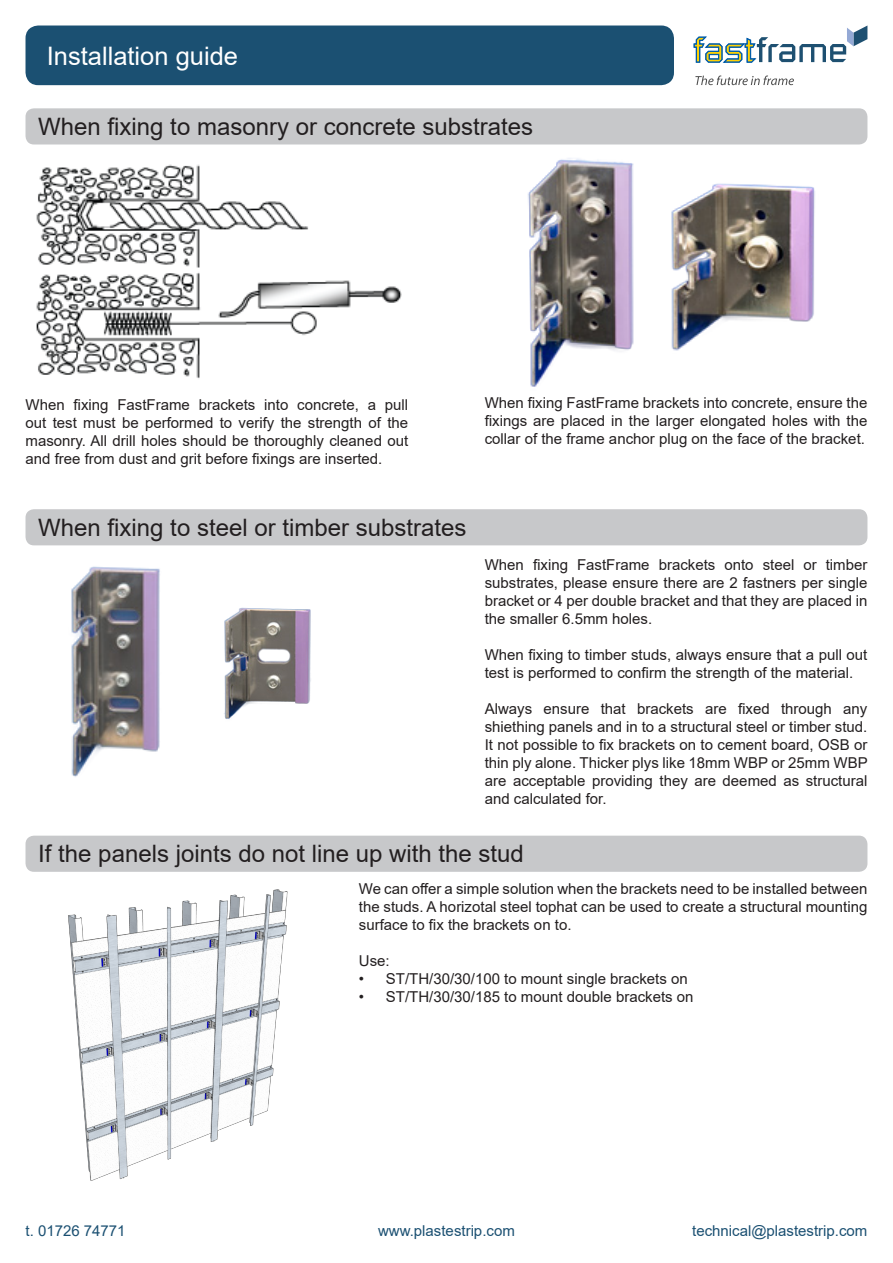
<style>
.page{position:relative;width:893px;height:1263px;background:#fff}
.page>*{position:absolute;margin:0;border:0;box-sizing:border-box;transform-origin:0 0}
.t1{font:25.5px "Arial";color:#fff}
.Section_titles{font:24px "Arial";color:#231f20}
.Bult_text{font:15px/18px "Arial";color:#231f20;text-align:justify}
.Bult_text-2{font:15px "Arial";color:#1b5072}
</style>
<div class="page">
<svg style="left:695px;top:76px;width:99px;height:9px"></svg>
<svg style="left:694px;top:26px;width:173px;height:37px"></svg>
<div style="left:26px;top:26px;width:648px;height:59px;background:#1b5072;border-radius:13px"></div>
<div style="left:26px;top:108px;width:841px;height:36px;background:#c7c8ca;border-radius:9px"></div>
<div style="left:26px;top:509px;width:841px;height:36px;background:#c7c8ca;border-radius:9px"></div>
<div style="left:26px;top:836px;width:841px;height:36px;background:#c7c8ca;border-radius:9px"></div>
<img style="left:36px;top:164px;width:366px;height:215px">
<img style="left:527px;top:158px;width:288px;height:229px">
<img style="left:32px;top:545px;width:174px;height:232px">
<img style="left:224px;top:607px;width:87px;height:112px">
<img style="left:68px;top:889px;width:220px;height:292px">
<p class="t1" style="left:47px;top:38px;width:193px">Installation guide</p>
<p class="Section_titles" style="left:38px;top:110px;width:496px">When fixing to masonry or concrete substrates</p>
<p class="Bult_text" style="left:26px;top:396px;width:384px">When fixing FastFrame brackets into concrete, a pull out test must be performed to verify the strength of the masonry. All drill holes should be thoroughly cleaned out and free from dust and grit before fixings are inserted.</p>
<p class="Bult_text" style="left:485px;top:394px;width:384px">When fixing FastFrame brackets into concrete, ensure the fixings are placed in the larger elongated holes with the collar of the frame anchor plug on the face of the bracket.</p>
<p class="Section_titles" style="left:38px;top:511px;width:430px">When fixing to steel or timber substrates</p>
<p class="Bult_text" style="left:485px;top:555px;width:384px">When fixing FastFrame brackets onto steel or timber substrates, please ensure there are 2 fastners per single bracket or 4 per double bracket and that they are placed in the smaller 6.5mm holes.</p>
<p class="Bult_text" style="left:485px;top:645px;width:384px">When fixing to timber studs, always ensure that a pull out test is performed to confirm the strength of the material.</p>
<p class="Bult_text" style="left:485px;top:699px;width:384px">Always ensure that brackets are fixed through any shiething panels and in to a structural steel or timber stud.<br>It not possible to fix brackets on to cement board, OSB or thin ply alone. Thicker plys like 18mm WBP or 25mm WBP are acceptable providing they are deemed as structural and calculated for.</p>
<p class="Section_titles" style="left:38px;top:837px;width:487px">If the panels joints do not line up with the stud</p>
<p class="Bult_text" style="left:359px;top:880px;width:510px">We can offer a simple solution when the brackets need to be installed between the studs. A horizotal steel tophat can be used to create a structural mounting surface to fix the brackets on to.</p>
<p class="Bult_text" style="left:359px;top:952px;width:32px">Use:</p>
<p class="Bult_text" style="left:359px;top:970px;width:330px">• ST/TH/30/30/100 to mount single brackets on</p>
<p class="Bult_text" style="left:359px;top:988px;width:336px">• ST/TH/30/30/185 to mount double brackets on</p>
<p class="Bult_text-2" style="left:26px;top:1220px;width:102px">t. 01726 74771</p>
<p class="Bult_text-2" style="left:378px;top:1220px;width:138px">www.plastestrip.com</p>
<p class="Bult_text-2" style="left:692px;top:1220px;width:177px">technical@plastestrip.com</p>
</div>
